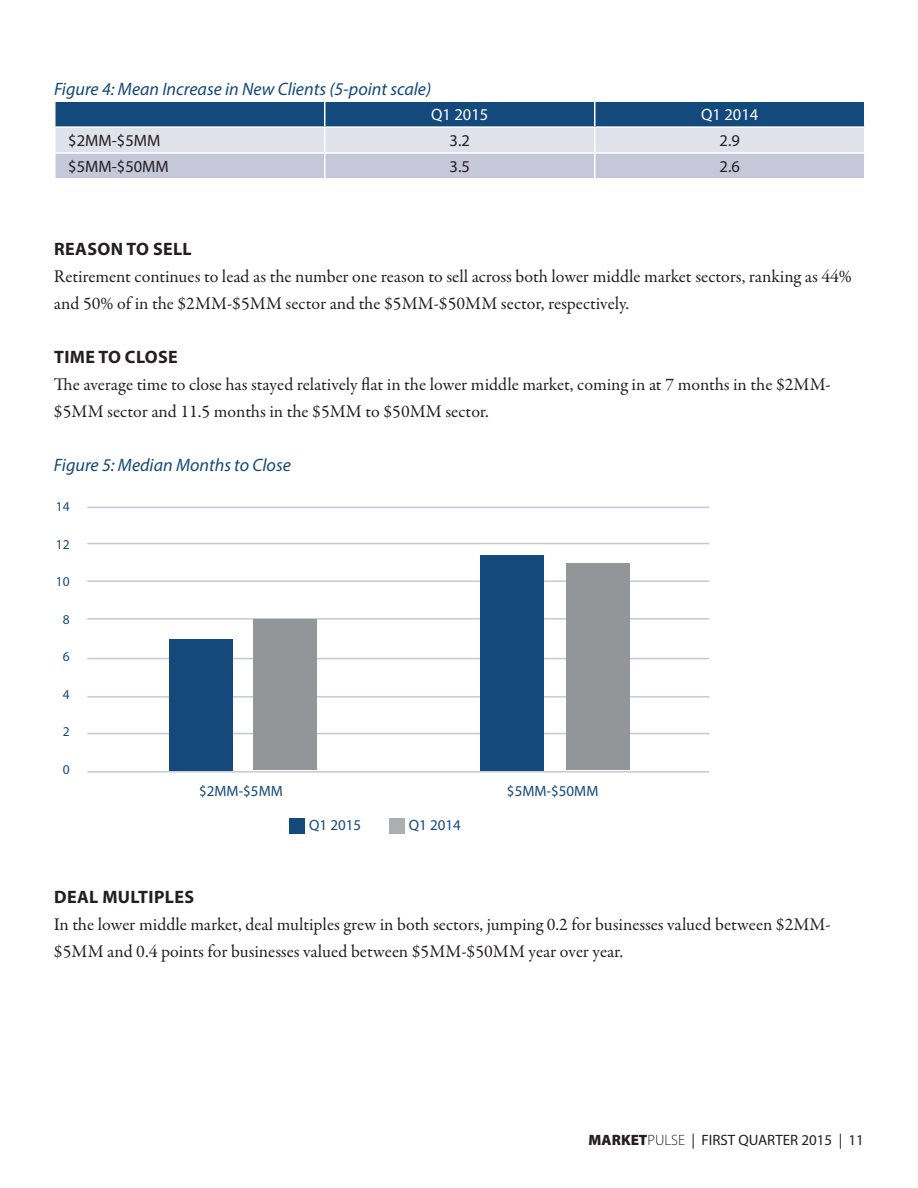
<style>
.page{position:relative;width:918px;height:1188px;background:#fff}
.page>*{position:absolute;margin:0;border:0;box-sizing:border-box;transform-origin:0 0}
.t1{font:18px/27px "Garamond Premr Pro";color:#231f20}
.figure_header{font:italic 18px "Myriad Pro";color:#14497b}
.subhead{font:700 18px "Myriad Pro";letter-spacing:.02em;color:#231f20}
.table_text{font:16.5px "Myriad Pro";color:#231f20}
.table_text-2{font:16.5px "Myriad Pro";color:#fff}
.t2{font:15px "Myriad Pro";color:#231f20}
.PULL_QUOTE{font:15px "Myriad Pro";color:#14497b}
.PULL_QUOTE-2{font:13.5px "Myriad Pro";color:#14497b}
.s1{font-weight:900}
.s2{font-weight:300}
</style>
<div class="page">
<svg style="left:56px;top:102px;width:808px;height:76px"></svg>
<hr style="left:324px;top:102px;width:2px;height:24px;background:#fff">
<hr style="left:594px;top:102px;width:2px;height:24px;background:#fff">
<hr style="left:54px;top:126px;width:271px;height:2px;background:#fff">
<hr style="left:325px;top:126px;width:270px;height:2px;background:#fff">
<hr style="left:324px;top:128px;width:2px;height:24px;background:#fff">
<hr style="left:595px;top:126px;width:271px;height:2px;background:#fff">
<hr style="left:594px;top:128px;width:2px;height:24px;background:#fff">
<hr style="left:54px;top:152px;width:271px;height:2px;background:#fff">
<hr style="left:325px;top:152px;width:270px;height:2px;background:#fff">
<hr style="left:324px;top:154px;width:2px;height:24px;background:#fff">
<hr style="left:595px;top:152px;width:271px;height:2px;background:#fff">
<hr style="left:594px;top:154px;width:2px;height:24px;background:#fff">
<hr style="left:87px;top:507px;width:622px;height:1px;background:#c6c8d9">
<hr style="left:87px;top:543px;width:622px;height:1px;background:#c6c8d9">
<hr style="left:87px;top:580px;width:622px;height:2px;background:#c6c8d9">
<hr style="left:87px;top:618px;width:622px;height:2px;background:#c6c8d9">
<hr style="left:87px;top:658px;width:622px;height:1px;background:#c6c8d9">
<hr style="left:87px;top:696px;width:622px;height:2px;background:#c6c8d9">
<hr style="left:87px;top:733px;width:622px;height:1px;background:#c6c8d9">
<hr style="left:87px;top:771px;width:622px;height:2px;background:#c6c8d9">
<div style="left:289px;top:818px;width:15px;height:16px;background:#14497b"></div>
<div style="left:389px;top:818px;width:15px;height:16px;background:#adaeb2"></div>
<div style="left:169px;top:639px;width:64px;height:131px;background:#14497b"></div>
<div style="left:254px;top:620px;width:63px;height:150px;background:#939598"></div>
<div style="left:480px;top:555px;width:64px;height:215px;background:#14497b"></div>
<div style="left:567px;top:564px;width:63px;height:206px;background:#939598"></div>
<p class="figure_header" style="left:54px;top:77px;width:379px">Figure 4: Mean Increase in New Clients (5-point scale)</p>
<p class="table_text-2" style="left:431px;top:105px;width:59px">Q1 2015</p>
<p class="table_text-2" style="left:701px;top:105px;width:59px">Q1 2014</p>
<p class="table_text" style="left:68px;top:131px;width:94px">$2MM-$5MM</p>
<p class="table_text" style="left:450px;top:131px;width:22px">3.2</p>
<p class="table_text" style="left:720px;top:131px;width:22px">2.9</p>
<p class="table_text" style="left:68px;top:156px;width:102px">$5MM-$50MM</p>
<p class="table_text" style="left:450px;top:156px;width:22px">3.5</p>
<p class="table_text" style="left:720px;top:156px;width:22px">2.6</p>
<p class="subhead" style="left:54px;top:237px;width:139px">REASON TO SELL</p>
<p class="t1" style="left:54px;top:263px;width:799px">Retirement continues to lead as the number one reason to sell across both lower middle market sectors, ranking as 44% and 50% of in the $2MM-$5MM sector and the $5MM-$50MM sector, respectively.</p>
<p class="subhead" style="left:54px;top:345px;width:125px">TIME TO CLOSE</p>
<p class="t1" style="left:54px;top:371px;width:778px">The average time to close has stayed relatively flat in the lower middle market, coming in at 7 months in the $2MM-$5MM sector and 11.5 months in the $5MM to $50MM sector.</p>
<p class="figure_header" style="left:54px;top:453px;width:238px">Figure 5: Median Months to Close</p>
<p class="PULL_QUOTE-2" style="left:56px;top:498px;width:15px">14</p>
<p class="PULL_QUOTE-2" style="left:56px;top:536px;width:15px">12</p>
<p class="PULL_QUOTE-2" style="left:56px;top:573px;width:15px">10</p>
<p class="PULL_QUOTE-2" style="left:63px;top:611px;width:8px">8</p>
<p class="PULL_QUOTE-2" style="left:63px;top:648px;width:8px">6</p>
<p class="PULL_QUOTE-2" style="left:63px;top:686px;width:8px">4</p>
<p class="PULL_QUOTE-2" style="left:63px;top:723px;width:8px">2</p>
<p class="PULL_QUOTE-2" style="left:63px;top:761px;width:8px">0</p>
<p class="PULL_QUOTE" style="left:199px;top:782px;width:85px">$2MM-$5MM</p>
<p class="PULL_QUOTE" style="left:507px;top:782px;width:93px">$5MM-$50MM</p>
<p class="PULL_QUOTE" style="left:309px;top:816px;width:53px">Q1 2015</p>
<p class="PULL_QUOTE" style="left:409px;top:816px;width:53px">Q1 2014</p>
<p class="subhead" style="left:54px;top:885px;width:141px">DEAL MULTIPLES</p>
<p class="t1" style="left:54px;top:911px;width:778px">In the lower middle market, deal multiples grew in both sectors, jumping 0.2 for businesses valued between $2MM-$5MM and 0.4 points for businesses valued between $5MM-$50MM year over year.</p>
<p class="t2" style="left:589px;top:1131px;width:277px"><span class="s1">MARKET</span><span class="s2">PULSE</span> | FIRST QUARTER 2015 | 11</p>
</div>
